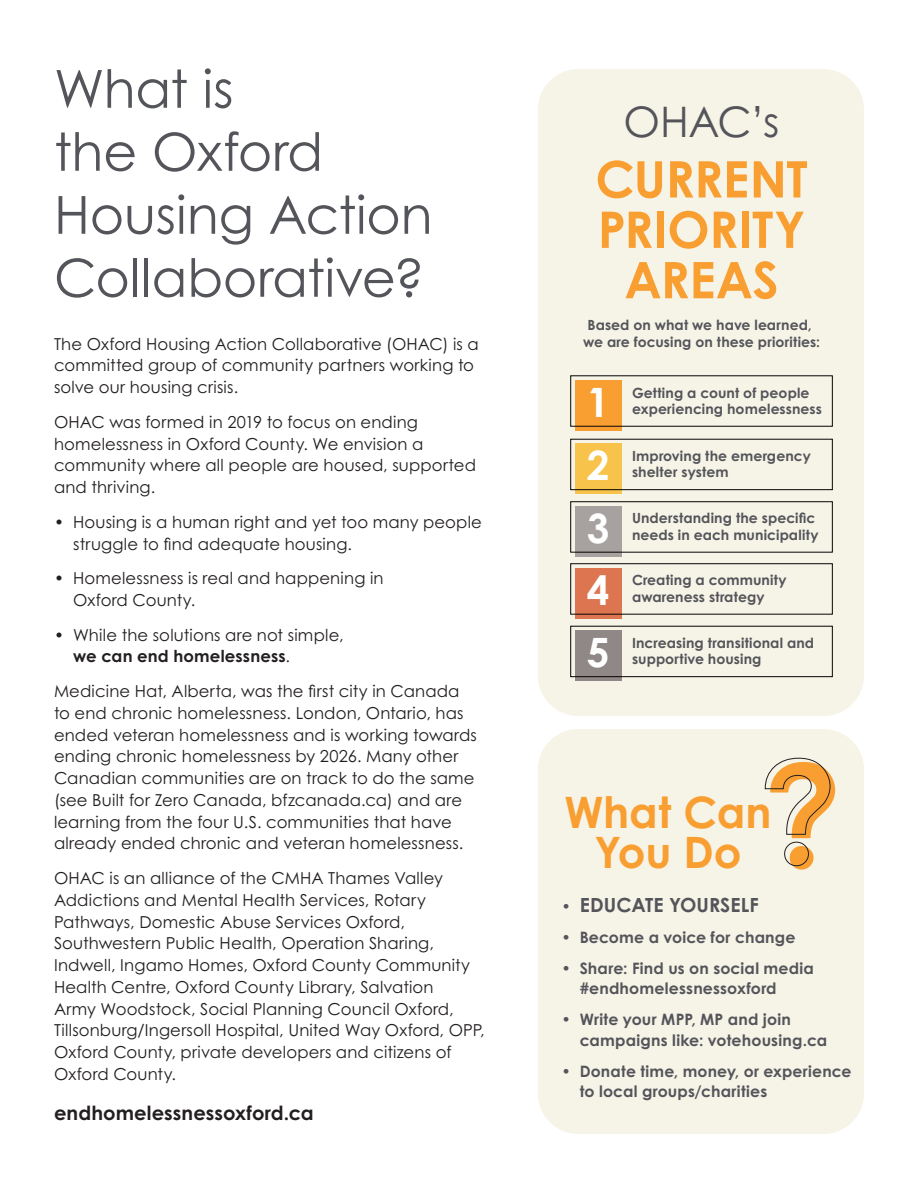
<style>
.page{position:relative;width:918px;height:1188px;background:#fff}
.page>*{position:absolute;margin:0;border:0;box-sizing:border-box;transform-origin:0 0}
.t1{font:52.5px/63px "Century Gothic Pro";letter-spacing:-.005em;color:#54555a}
.t2{font:700 50.4px/50.4px "Century Gothic Pro";letter-spacing:-.01em;color:#f99f32;text-align:center}
.t3{font:700 43.35px/40.2px "Century Gothic Pro";letter-spacing:-.005em;color:#f99f32;text-align:center}
.t4{font:42.15px "Century Gothic Pro";color:#54555a}
.t5{font:700 40.5px "Century Gothic Pro";color:#fff}
.t6{font:700 19.5px "Century Gothic Pro";letter-spacing:.005em;color:#231f20}
.t7{font:700 19.5px "Century Gothic Pro";color:#54555a}
.t8{font:16.5px/21.8px "Century Gothic Pro";letter-spacing:.01em;color:#231f20}
.t9{font:700 15.75px/20.2px "Century Gothic Pro";letter-spacing:.01em;color:#54555a}
.t10{font:700 14.1px/16.4px "Century Gothic Pro";letter-spacing:.005em;color:#54555a}
.s1{font-weight:700}
.s2{font-size:15.75px}
</style>
<div class="page">
<div style="left:538px;top:69px;width:326px;height:647px;background:#f6f3e7;border-radius:40px"></div>
<div style="left:575px;top:380px;width:46px;height:51px;background:#f99f32"></div>
<div style="left:575px;top:443px;width:46px;height:51px;background:#f8c34b"></div>
<div style="left:570px;top:439px;width:263px;height:51px;border:1px solid #050504"></div>
<div style="left:575px;top:506px;width:46px;height:51px;background:#a7a19f"></div>
<div style="left:570px;top:501px;width:263px;height:51px;border:1px solid #050504"></div>
<div style="left:575px;top:568px;width:46px;height:51px;background:#dd7650"></div>
<div style="left:570px;top:563px;width:263px;height:51px;border:1px solid #050504"></div>
<div style="left:575px;top:630px;width:46px;height:51px;background:#8f8887"></div>
<div style="left:570px;top:626px;width:263px;height:51px;border:1px solid #050504"></div>
<div style="left:538px;top:729px;width:326px;height:405px;background:#f6f3e7;border-radius:40px"></div>
<svg style="left:764px;top:757px;width:71px;height:113px"></svg>
<p class="t1" style="left:54px;top:57px;width:380px">What is<br>the Oxford<br>Housing Action<br>Collaborative?</p>
<p class="t8" style="left:54px;top:333px;width:426px">The Oxford Housing Action Collaborative (OHAC) is a committed group of community partners working to solve our housing crisis.</p>
<p class="t8" style="left:54px;top:411px;width:424px">OHAC was formed in 2019 to focus on ending homelessness in Oxford County. We envision a community where all people are housed, supported and thriving.</p>
<p class="t8" style="left:73px;top:511px;width:410px;text-indent:-19px">• Housing is a human right and yet too many people struggle to find adequate housing.</p>
<p class="t8" style="left:73px;top:567px;width:312px;text-indent:-19px">• Homelessness is real and happening in<br>Oxford County.</p>
<p class="t8" style="left:73px;top:624px;width:272px;text-indent:-19px">• While the solutions are not simple, <span class="s1">we can end homelessness</span>.</p>
<p class="t8" style="left:54px;top:680px;width:424px">Medicine Hat, Alberta, was the first city in Canada to end chronic homelessness. London, Ontario, has ended veteran homelessness and is working towards ending chronic homelessness by 2026. Many other Canadian communities are on track to do the same (see Built for Zero Canada, bfzcanada.ca) and are learning from the four U.S. communities that have already ended chronic and veteran homelessness.</p>
<p class="t8" style="left:54px;top:867px;width:432px">OHAC is an alliance of the CMHA Thames Valley Addictions and Mental Health Services, Rotary Pathways, Domestic Abuse Services Oxford, Southwestern Public Health, Operation Sharing, Indwell, Ingamo Homes, Oxford County Community Health Centre, Oxford County Library, Salvation<br>Army Woodstock, Social Planning Council Oxford, Tillsonburg/Ingersoll Hospital, United Way Oxford, OPP, Oxford County, private developers and citizens of Oxford County.</p>
<p class="t6" style="left:54px;top:1101px;width:261px">endhomelessnessoxford.ca</p>
<p class="t4" style="left:624px;top:96px;width:157px">OHAC’s</p>
<p class="t2" style="left:595px;top:153px;width:214px">CURRENT<br>PRIORITY<br>AREAS</p>
<p class="t10" style="left:583px;top:317px;width:239px;text-align:center">Based on what we have learned, we are focusing on these priorities:</p>
<p class="t5" style="left:587px;top:377px;width:24px">1</p>
<p class="t10" style="left:632px;top:447px;width:180px">Improving the emergency</p>
<p class="t10" style="left:632px;top:384px;width:192px">Getting a count of people experiencing homelessness</p>
<p class="t5" style="left:587px;top:440px;width:24px">2</p>
<p class="t10" style="left:632px;top:464px;width:98px">shelter system</p>
<p class="t10" style="left:632px;top:510px;width:185px">Understanding the specific</p>
<p class="t5" style="left:587px;top:503px;width:24px">3</p>
<p class="t10" style="left:632px;top:526px;width:188px">needs in each municipality</p>
<p class="t10" style="left:632px;top:572px;width:156px">Creating a community</p>
<p class="t5" style="left:587px;top:565px;width:24px">4</p>
<p class="t10" style="left:632px;top:588px;width:134px">awareness strategy</p>
<p class="t10" style="left:632px;top:634px;width:184px">Increasing transitional and</p>
<p class="t5" style="left:587px;top:627px;width:24px">5</p>
<p class="t10" style="left:632px;top:651px;width:131px">supportive housing</p>
<p class="t3" style="left:565px;top:791px;width:208px">What Can<br>You Do</p>
<p class="t7" style="left:561px;top:893px;width:199px"><span class="s2">•</span> EDUCATE YOURSELF</p>
<p class="t9" style="left:561px;top:927px;width:236px">• Become a voice for change</p>
<p class="t9" style="left:580px;top:958px;width:236px;text-indent:-18px">• Share: Find us on social media #endhomelessnessoxford</p>
<p class="t9" style="left:580px;top:1009px;width:249px;text-indent:-18px">• Write your MPP, MP and join campaigns like: votehousing.ca</p>
<p class="t9" style="left:580px;top:1061px;width:273px;text-indent:-18px">• Donate time, money, or experience to local groups/charities</p>
</div>
